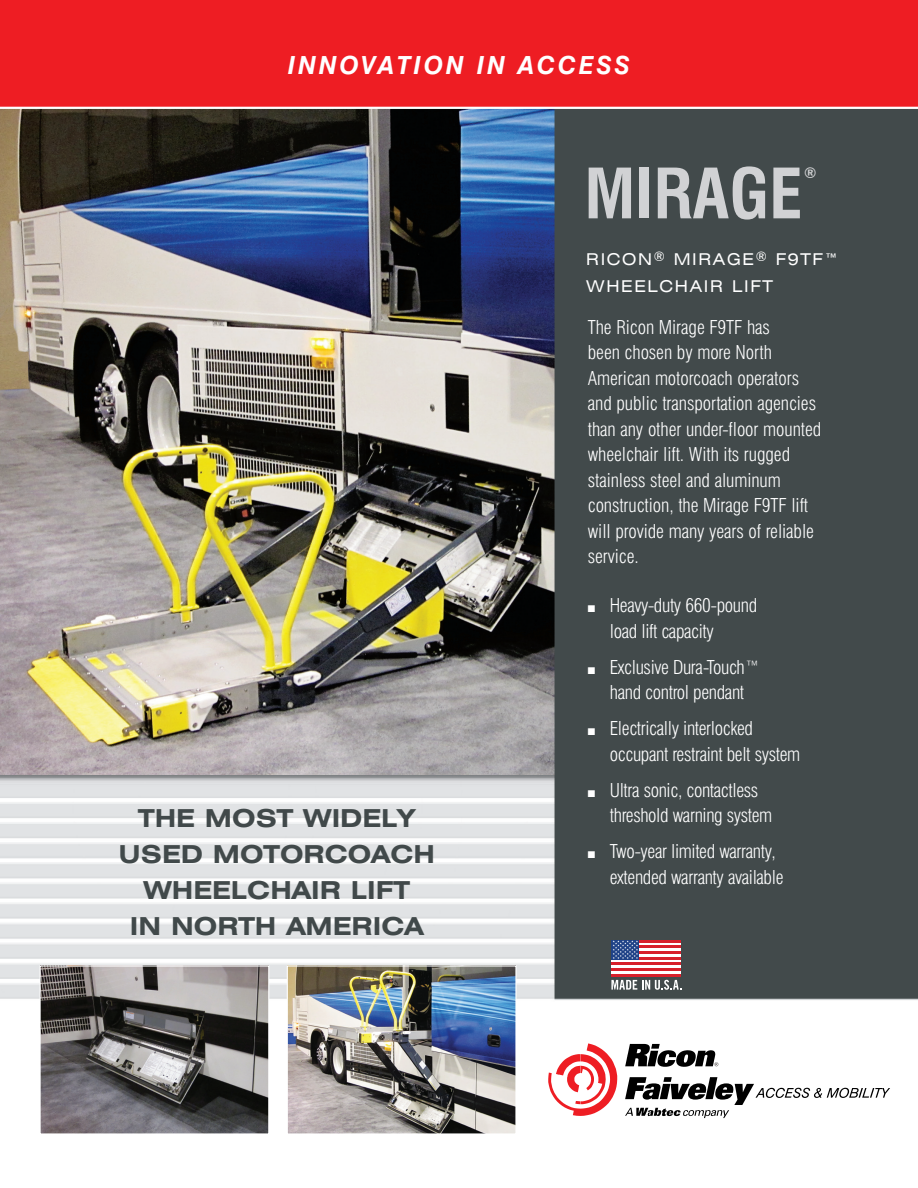
<style>
.page{position:relative;width:918px;height:1188px;background:#fff}
.page>*{position:absolute;margin:0;border:0;box-sizing:border-box;transform-origin:0 0}
.HL_2016{font:700 condensed 67.5px "Swiss 721 BT";color:#d1d2d4}
.subhead_3{font:italic 700 25.05px "Swiss 721 BT";letter-spacing:.1em;color:#fff}
.HL_2016-2{font:700 expanded 24.75px "Swiss 721 BT";color:#41494a}
.t1{font:300 condensed 18.75px/25.5px "Swiss 721 BT";letter-spacing:-.005em;color:#fff}
.top_line{font:expanded 16.35px "Swiss 721 BT";letter-spacing:.1em;color:#fff}
.HL_2016-3{font:700 expanded 14.85px "Swiss 721 BT";color:#d1d2d4}
</style>
<div class="page">
<img style="left:0;top:109px;width:918px;height:1010px">
<img style="left:42px;top:967px;width:225px;height:166px">
<div style="left:40px;top:965px;width:229px;height:170px;border:1px solid #fff"></div>
<img style="left:289px;top:967px;width:226px;height:166px">
<div style="left:287px;top:965px;width:230px;height:170px;border:1px solid #fff"></div>
<div style="left:611px;top:940px;width:70px;height:37px;background:#fff"></div>
<hr style="left:611px;top:940px;width:70px;height:3px;background:#d7202b">
<hr style="left:611px;top:946px;width:70px;height:2px;background:#d7202b">
<hr style="left:611px;top:951px;width:70px;height:3px;background:#d7202b">
<hr style="left:611px;top:957px;width:70px;height:3px;background:#d7202b">
<hr style="left:611px;top:963px;width:70px;height:2px;background:#d7202b">
<hr style="left:611px;top:968px;width:70px;height:3px;background:#d7202b">
<hr style="left:611px;top:974px;width:70px;height:3px;background:#d7202b">
<div style="left:611px;top:940px;width:28px;height:20px;background:#1f4287"></div>
<svg style="left:613px;top:940px;width:25px;height:19px"></svg>
<svg style="left:611px;top:980px;width:70px;height:10px"></svg>
<svg style="left:548px;top:1043px;width:69px;height:73px"></svg>
<svg style="left:625px;top:1077px;width:265px;height:41px"></svg>
<svg style="left:625px;top:1044px;width:93px;height:23px"></svg>
<div style="left:0;top:0;width:918px;height:108px;background:#ee1d23"></div>
<hr style="left:0;top:107px;width:918px;height:2px;background:#fff">
<p class="subhead_3" style="left:288px;top:50px;width:344px">INNOVATION IN ACCESS</p>
<p class="HL_2016" style="left:584px;top:153px;width:220px">MIRAGE</p>
<p class="HL_2016-3" style="left:804px;top:164px;width:14px">®</p>
<p class="top_line" style="left:586px;top:249px;width:253px">RICON<sup>®</sup> MIRAGE<sup>®</sup> F9TF™</p>
<p class="top_line" style="left:586px;top:276px;width:188px">WHEELCHAIR LIFT</p>
<p class="HL_2016-2" style="left:138px;top:804px;width:279px">THE MOST WIDELY</p>
<p class="HL_2016-2" style="left:118px;top:840px;width:318px">USED MOTORCOACH</p>
<p class="HL_2016-2" style="left:143px;top:876px;width:268px">WHEELCHAIR LIFT</p>
<p class="HL_2016-2" style="left:130px;top:912px;width:295px">IN NORTH AMERICA</p>
<p class="t1" style="left:588px;top:314px;width:184px">The Ricon Mirage F9TF has</p>
<p class="t1" style="left:588px;top:340px;width:186px">been chosen by more North</p>
<p class="t1" style="left:588px;top:365px;width:213px">American motorcoach operators</p>
<p class="t1" style="left:588px;top:391px;width:230px">and public transportation agencies</p>
<p class="t1" style="left:588px;top:416px;width:235px">than any other under-floor mounted wheelchair lift. With its rugged</p>
<p class="t1" style="left:588px;top:467px;width:195px">stainless steel and aluminum</p>
<p class="t1" style="left:588px;top:493px;width:222px">construction, the Mirage F9TF lift</p>
<p class="t1" style="left:588px;top:518px;width:228px">will provide many years of reliable</p>
<p class="t1" style="left:588px;top:544px;width:53px">service.</p>
<p class="t1" style="left:588px;top:593px;width:171px">■ Heavy-duty 660-pound</p>
<p class="t1" style="left:610px;top:618px;width:106px">load lift capacity</p>
<p class="t1" style="left:588px;top:654px;width:174px">■ Exclusive Dura-Touch™</p>
<p class="t1" style="left:610px;top:680px;width:136px">hand control pendant</p>
<p class="t1" style="left:588px;top:716px;width:167px">■ Electrically interlocked</p>
<p class="t1" style="left:610px;top:741px;width:192px">occupant restraint belt system</p>
<p class="t1" style="left:588px;top:777px;width:172px">■ Ultra sonic, contactless</p>
<p class="t1" style="left:610px;top:803px;width:164px">threshold warning system</p>
<p class="t1" style="left:588px;top:839px;width:190px">■ Two-year limited warranty,</p>
<p class="t1" style="left:610px;top:864px;width:175px">extended warranty available</p>
</div>
